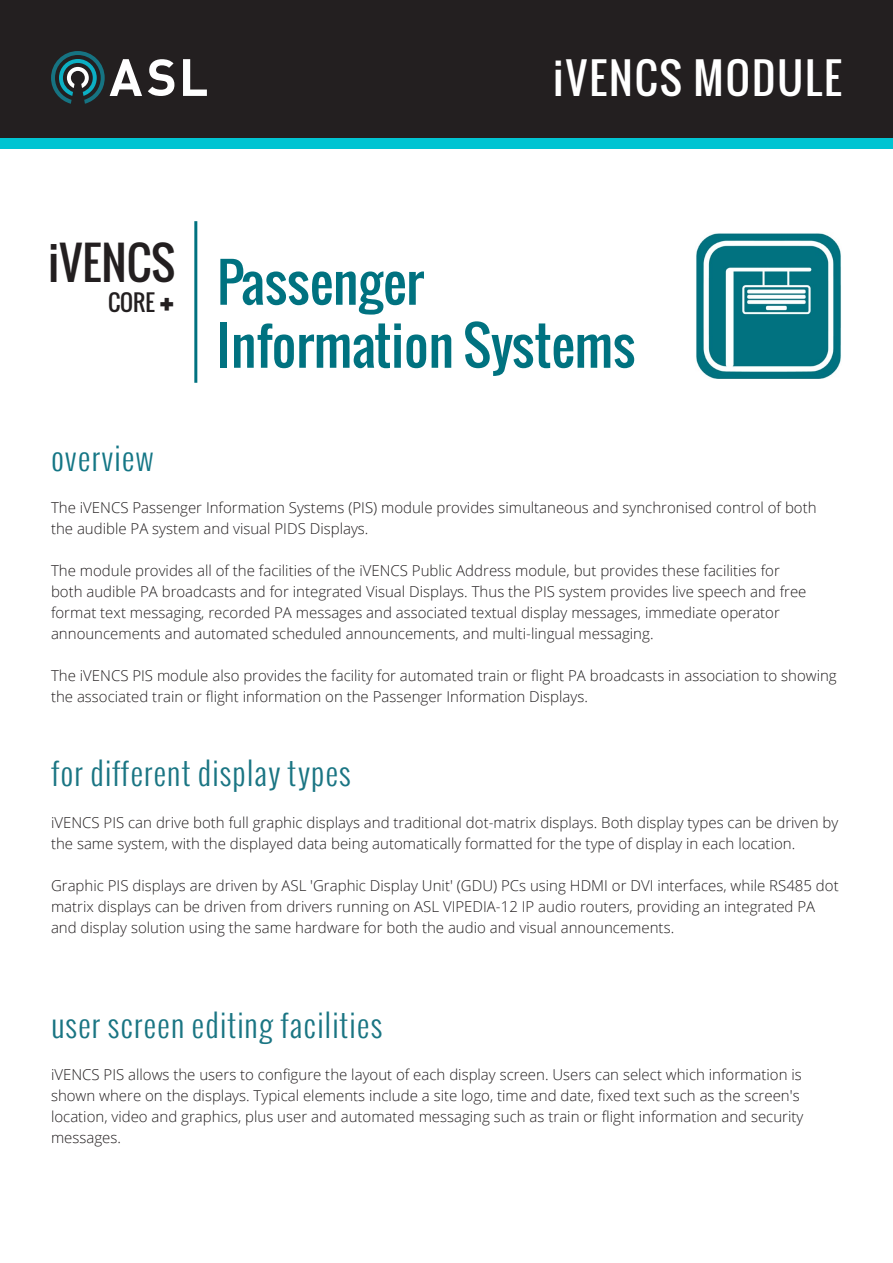
<style>
.page{position:relative;width:893px;height:1263px;background:#fff}
.page>*{position:absolute;margin:0;border:0;box-sizing:border-box;transform-origin:0 0}
.t1{font:52.5px/63px "Oswald";color:#007280}
.t2{font:45px "Oswald";color:#231f20}
.t3{font:42px "Oswald";letter-spacing:.05em;color:#fff}
.t4{font:300 31.5px "Oswald";letter-spacing:.03em;color:#1a7583}
.iVENCS_Handout_subhe{font:300 31.5px "Oswald";letter-spacing:.03em;color:#147685}
.t5{font:22.5px "Oswald";color:#231f20}
.iVENCS_Handout_body{font:300 15px/21px "Open Sans";color:#231f20}
</style>
<div class="page">
<div style="left:0;top:0;width:893px;height:138px;background:#231f20"></div>
<div style="left:0;top:138px;width:893px;height:11px;background:#00c4d2"></div>
<svg style="left:148px;top:59px;width:26px;height:37px"></svg>
<svg style="left:183px;top:59px;width:24px;height:37px"></svg>
<svg style="left:51px;top:51px;width:91px;height:53px;background:#41565a"></svg>
<img style="left:696px;top:233px;width:145px;height:146px">
<hr style="left:194px;top:221px;width:3px;height:162px;background:#007280">
<p class="t3" style="left:553px;top:46px;width:290px">iVENCS MODULE</p>
<p class="t2" style="left:48px;top:229px;width:129px">iVENCS</p>
<p class="t5" style="left:108px;top:285px;width:48px">CORE</p>
<p class="t2" style="left:159px;top:266px;width:17px">+</p>
<p class="iVENCS_Handout_subhe" style="left:51px;top:436px;width:105px">overview</p>
<p class="t1" style="left:217px;top:250px;width:420px">Passenger<br>Information Systems</p>
<p class="iVENCS_Handout_body" style="left:51px;top:497px;width:767px">The iVENCS Passenger Information Systems (PIS) module provides simultaneous and synchronised control of both the audible PA system and visual PIDS Displays.</p>
<p class="iVENCS_Handout_body" style="left:51px;top:560px;width:757px">The module provides all of the facilities of the iVENCS Public Address module, but provides these facilities for both audible PA broadcasts and for integrated Visual Displays. Thus the PIS system provides live speech and free format text messaging, recorded PA messages and associated textual display messages, immediate operator announcements and automated scheduled announcements, and multi-lingual messaging.</p>
<p class="iVENCS_Handout_body" style="left:51px;top:665px;width:787px">The iVENCS PIS module also provides the facility for automated train or flight PA broadcasts in association to showing the associated train or flight information on the Passenger Information Displays.</p>
<p class="t4" style="left:51px;top:751px;width:301px">for different display types</p>
<p class="iVENCS_Handout_body" style="left:51px;top:812px;width:789px">iVENCS PIS can drive both full graphic displays and traditional dot-matrix displays. Both display types can be driven by the same system, with the displayed data being automatically formatted for the type of display in each location.</p>
<p class="iVENCS_Handout_body" style="left:51px;top:875px;width:789px">Graphic PIS displays are driven by ASL 'Graphic Display Unit' (GDU) PCs using HDMI or DVI interfaces, while RS485 dot matrix displays can be driven from drivers running on ASL VIPEDIA-12 IP audio routers, providing an integrated PA and display solution using the same hardware for both the audio and visual announcements.</p>
<p class="t4" style="left:51px;top:1003px;width:333px">user screen editing facilities</p>
<p class="iVENCS_Handout_body" style="left:51px;top:1064px;width:754px">iVENCS PIS allows the users to configure the layout of each display screen. Users can select which information is shown where on the displays. Typical elements include a site logo, time and date, fixed text such as the screen's location, video and graphics, plus user and automated messaging such as train or flight information and security messages.</p>
</div>
